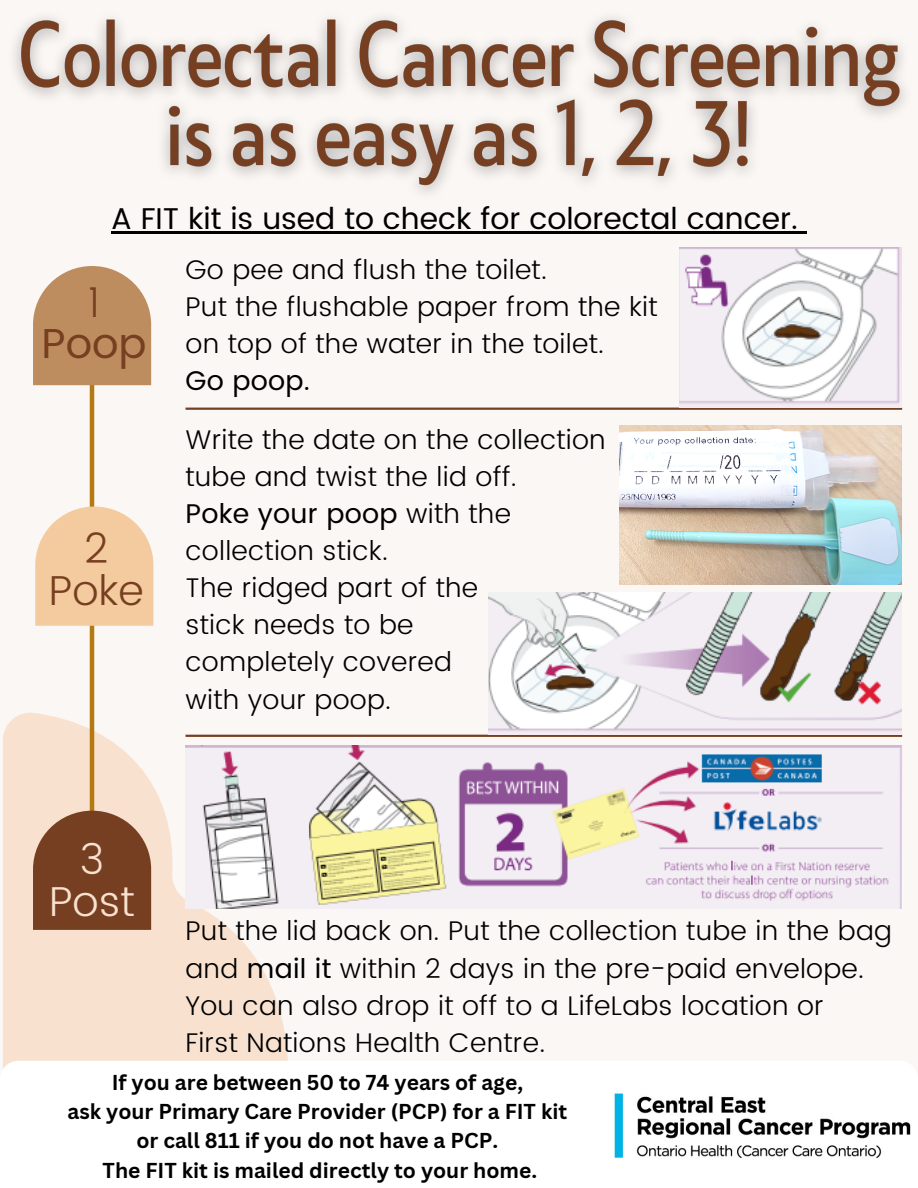
<style>
.page{position:relative;width:918px;height:1188px;background:#faf7f5}
.page>*{position:absolute;margin:0;border:0;box-sizing:border-box;transform-origin:0 0}
.t1{font:300 41.85px "Poppins";color:#763f21}
.t2{font:300 41.85px "Poppins";color:#f8e1cf}
.t3{font:41.85px "Poppins";color:#763f21}
.t4{font:30px "Poppins";color:#000}
.t5{font:300 27px/37.2px "Poppins";letter-spacing:.01em;color:#000}
.t6{font:27px "Poppins";letter-spacing:.01em;color:#000}
.t7{font:700 21px "Canva Sans";color:#000}
.s1{font-weight:400}
</style>
<div class="page">
<svg style="left:3px;top:710px;width:288px;height:351px;fill:#f8e1cf"></svg>
<hr style="left:90px;top:324px;width:4px;height:501px;background:#b47a11">
<svg style="left:33px;top:266px;width:118px;height:119px"></svg>
<svg style="left:35px;top:507px;width:118px;height:119px"></svg>
<svg style="left:33px;top:811px;width:118px;height:119px"></svg>
<hr style="left:186px;top:408px;width:716px;height:2px;background:#763f21">
<hr style="left:186px;top:735px;width:716px;height:2px;background:#763f21">
<img style="left:680px;top:247px;width:222px;height:160px">
<img style="left:619px;top:426px;width:283px;height:158px">
<img style="left:489px;top:592px;width:413px;height:142px">
<img style="left:186px;top:746px;width:716px;height:163px">
<img style="left:614px;top:1093px;width:297px;height:65px">
<img style="left:14px;top:17px;width:891px;height:176px">
<hr style="left:111px;top:231px;width:687px;height:2px;background:#000">
<svg style="left:798px;top:231px;width:9px;height:2px"></svg>
<p class="t4" style="left:111px;top:201px;width:688px">A FIT kit is used to check for colorectal cancer.</p>
<p class="t1" style="left:88px;top:278px;width:14px">1</p>
<p class="t3" style="left:42px;top:320px;width:106px">Poop</p>
<p class="t1" style="left:84px;top:524px;width:26px">2</p>
<p class="t1" style="left:49px;top:566px;width:96px">Poke</p>
<p class="t5" style="left:186px;top:251px;width:363px">Go pee and flush the toilet.</p>
<p class="t5" style="left:186px;top:288px;width:474px">Put the flushable paper from the kit on top of the water in the toilet.</p>
<p class="t6" style="left:186px;top:365px;width:126px">Go poop.</p>
<p class="t5" style="left:186px;top:421px;width:422px">Write the date on the collection tube and twist the lid off.</p>
<p class="t5" style="left:186px;top:495px;width:327px"><span class="s1">Poke your poop</span> with the collection stick.</p>
<p class="t5" style="left:186px;top:569px;width:294px">The ridged part of the</p>
<p class="t5" style="left:186px;top:606px;width:229px">stick needs to be</p>
<p class="t5" style="left:186px;top:644px;width:268px">completely covered</p>
<p class="t5" style="left:186px;top:681px;width:207px">with your poop.</p>
<p class="t2" style="left:80px;top:835px;width:26px">3</p>
<p class="t2" style="left:49px;top:877px;width:87px">Post</p>
<p class="t5" style="left:186px;top:913px;width:708px">Put the lid back on. Put the collection tube in the bag and <span class="s1">mail it</span> within 2 days in the pre-paid envelope.</p>
<p class="t5" style="left:186px;top:987px;width:640px">You can also drop it off to a LifeLabs location or</p>
<p class="t5" style="left:186px;top:1024px;width:361px">First Nations Health Centre.</p>
<p class="t7" style="left:112px;top:1067px;width:413px">If you are between 50 to 74 years of age,</p>
<p class="t7" style="left:68px;top:1097px;width:501px">ask your Primary Care Provider (PCP) for a FIT kit</p>
<p class="t7" style="left:136px;top:1126px;width:363px">or call 811 if you do not have a PCP.</p>
<p class="t7" style="left:103px;top:1155px;width:436px">The FIT kit is mailed directly to your home.</p>
</div>
